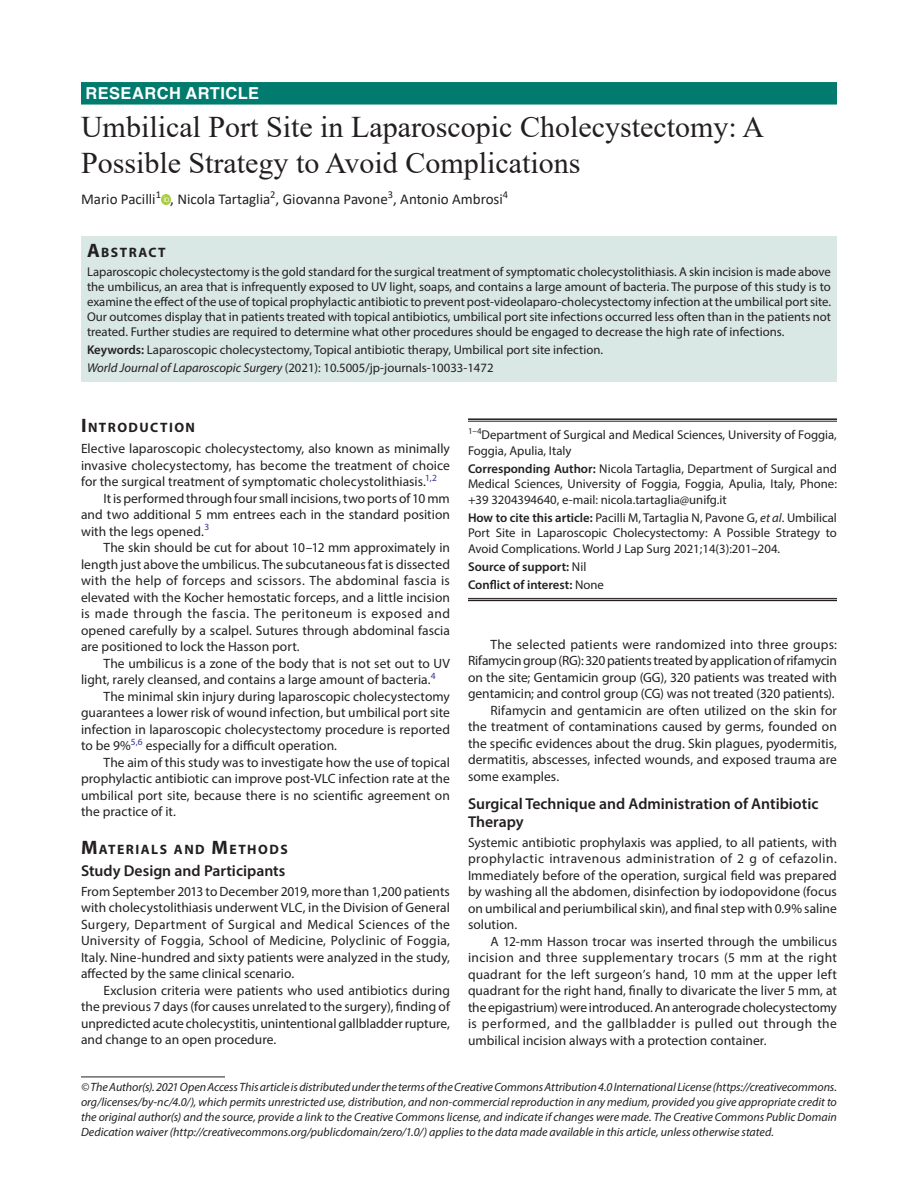
<style>
.page{position:relative;width:918px;height:1188px;background:#fff}
.page>*{position:absolute;margin:0;border:0;box-sizing:border-box;transform-origin:0 0}
.t1{font:30px/36px "Times New Roman";color:#231f20}
.ArticleType{font:700 16.5px "Helvetica LT Std";letter-spacing:.025em;color:#fff}
.Head-2{font:600 15.75px/18px "Myriad Pro";color:#231f20}
.Head-2-stk{font:600 15.75px "Myriad Pro";color:#231f20}
.AuthorName{font:15px "Calibri";color:#231f20}
.Head-1{font:700 13.65px "Myriad Pro";letter-spacing:.105em;color:#231f20}
.Head-1-first{font:700 13.65px "Myriad Pro";letter-spacing:.105em;color:#231f20}
.AbstractTitle{font:700 13.65px "Myriad Pro";letter-spacing:.105em;color:#231f20}
.Para-Indent{font:13.5px/16.5px "Myriad Pro";letter-spacing:.005em;color:#231f20;text-align:justify}
.Para-NoIndent{font:13.5px/16.5px "Myriad Pro";letter-spacing:.005em;color:#231f20;text-align:justify}
.Abstract-Para-normal{font:12.75px/15px "Myriad Pro";color:#231f20;text-align:justify}
.How_to_Cite{font:12.75px/15.3px "Myriad Pro";color:#231f20;text-align:justify}
.Corresponding_Author{font:12.75px/15.3px "Myriad Pro";color:#231f20;text-align:justify}
.Keywords{font:12.75px "Myriad Pro";color:#231f20}
.Affiliation-first{font:12.75px/15.3px "Myriad Pro";color:#231f20}
.JT_DOI{font:12.75px "Myriad Pro";color:#231f20}
.COI{font:600 12.75px "Myriad Pro";color:#231f20}
.Source{font:600 12.75px "Myriad Pro";color:#231f20}
.FootNote{font:italic 12px/15px "Myriad Pro";color:#231f20;text-align:justify}
.s1{font-size:19.5px}
.s2{font-weight:600}
.s3{font-style:italic}
.s4{font-weight:400}
</style>
<div class="page">
<div style="left:81px;top:82px;width:756px;height:23px;background:#007b6e"></div>
<div style="left:81px;top:236px;width:756px;height:26px;background:#d9e7e5"></div>
<div style="left:81px;top:261px;width:756px;height:84px;background:#d9e7e5"></div>
<div style="left:81px;top:339px;width:756px;height:24px;background:#d9e7e5"></div>
<div style="left:81px;top:357px;width:756px;height:24px;background:#d9e7e5"></div>
<svg style="left:161px;top:195px;width:9px;height:9px"></svg>
<hr style="left:81px;top:1077px;width:144px;height:1px;background:#231f20">
<hr style="left:468px;top:418px;width:369px;height:2px;background:#231f20">
<hr style="left:468px;top:421px;width:369px;height:1px;background:#231f20">
<hr style="left:468px;top:598px;width:369px;height:1px;background:#231f20">
<hr style="left:468px;top:600px;width:369px;height:1px;background:#231f20">
<p class="ArticleType" style="left:86px;top:83px;width:175px">RESEARCH ARTICLE</p>
<p class="t1" style="left:81px;top:108px;width:685px">Umbilical Port Site in Laparoscopic Cholecystectomy: A<br>Possible Strategy to Avoid Complications</p>
<p class="AuthorName" style="left:81px;top:189px;width:429px">Mario Pacilli<sup>1</sup> , Nicola Tartaglia<sup>2</sup>, Giovanna Pavone<sup>3</sup>, Antonio Ambrosi<sup>4</sup></p>
<p class="AbstractTitle" style="left:87px;top:243px;width:80px"><span class="s1">A</span>BSTRACT</p>
<p class="Abstract-Para-normal" style="left:87px;top:264px;width:746px">Laparoscopic cholecystectomy is the gold standard for the surgical treatment of symptomatic cholecystolithiasis. A skin incision is made above the umbilicus, an area that is infrequently exposed to UV light, soaps, and contains a large amount of bacteria. The purpose of this study is to examine the effect of the use of topical prophylactic antibiotic to prevent post-videolaparo-cholecystectomy infection at the umbilical port site.<br>Our outcomes display that in patients treated with topical antibiotics, umbilical port site infections occurred less often than in the patients not treated. Further studies are required to determine what other procedures should be engaged to decrease the high rate of infections.</p>
<p class="Keywords" style="left:87px;top:342px;width:518px"><span class="s2">Keywords:</span> Laparoscopic cholecystectomy, Topical antibiotic therapy, Umbilical port site infection.</p>
<p class="JT_DOI" style="left:87px;top:360px;width:408px"><span class="s3">World Journal of Laparoscopic Surgery</span> (2021): 10.5005/jp-journals-10033-1472</p>
<p class="Head-1-first" style="left:81px;top:419px;width:116px"><span class="s1">I</span>NTRODUCTION</p>
<p class="Para-NoIndent" style="left:81px;top:440px;width:371px">Elective laparoscopic cholecystectomy, also known as minimally invasive cholecystectomy, has become the treatment of choice for the surgical treatment of symptomatic cholecystolithiasis.<sup>1,2</sup></p>
<p class="Para-Indent" style="left:81px;top:490px;width:371px;text-indent:22px">It is performed through four small incisions, two ports of 10 mm and two additional 5 mm entrees each in the standard position with the legs opened.<sup>3</sup></p>
<p class="Para-Indent" style="left:81px;top:539px;width:371px;text-indent:22px">The skin should be cut for about 10–12 mm approximately in length just above the umbilicus. The subcutaneous fat is dissected with the help of forceps and scissors. The abdominal fascia is elevated with the Kocher hemostatic forceps, and a little incision is made through the fascia. The peritoneum is exposed and opened carefully by a scalpel. Sutures through abdominal fascia are positioned to lock the Hasson port.</p>
<p class="Para-Indent" style="left:81px;top:655px;width:371px;text-indent:22px">The umbilicus is a zone of the body that is not set out to UV light, rarely cleansed, and contains a large amount of bacteria.<sup>4</sup></p>
<p class="Para-Indent" style="left:81px;top:688px;width:371px;text-indent:22px">The minimal skin injury during laparoscopic cholecystectomy guarantees a lower risk of wound infection, but umbilical port site infection in laparoscopic cholecystectomy procedure is reported to be 9%<sup>5,6</sup> especially for a difficult operation.</p>
<p class="Para-Indent" style="left:81px;top:754px;width:371px;text-indent:22px">The aim of this study was to investigate how the use of topical prophylactic antibiotic can improve post-VLC infection rate at the umbilical port site, because there is no scientific agreement on the practice of it.</p>
<p class="Head-1" style="left:81px;top:840px;width:208px"><span class="s1">M</span>ATERIALS AND <span class="s1">M</span>ETHODS</p>
<p class="Head-2-stk" style="left:81px;top:861px;width:206px">Study Design and Participants</p>
<p class="Para-NoIndent" style="left:81px;top:883px;width:371px">From September 2013 to December 2019, more than 1,200 patients with cholecystolithiasis underwent VLC, in the Division of General Surgery, Department of Surgical and Medical Sciences of the University of Foggia, School of Medicine, Polyclinic of Foggia, Italy. Nine-hundred and sixty patients were analyzed in the study, affected by the same clinical scenario.</p>
<p class="Para-Indent" style="left:81px;top:982px;width:371px;text-indent:22px">Exclusion criteria were patients who used antibiotics during the previous 7 days (for causes unrelated to the surgery), finding of unpredicted acute cholecystitis, unintentional gallbladder rupture, and change to an open procedure.</p>
<p class="FootNote" style="left:81px;top:1079px;width:758px">© The Author(s). 2021 Open Access This article is distributed under the terms of the Creative Commons Attribution 4.0 International License (https://creativecommons. org/licenses/by-nc/4.0/), which permits unrestricted use, distribution, and non-commercial reproduction in any medium, provided you give appropriate credit to the original author(s) and the source, provide a link to the Creative Commons license, and indicate if changes were made. The Creative Commons Public Domain Dedication waiver (http://creativecommons.org/publicdomain/zero/1.0/) applies to the data made available in this article, unless otherwise stated.</p>
<p class="Affiliation-first" style="left:468px;top:427px;width:370px"><sup>1–4</sup>Department of Surgical and Medical Sciences, University of Foggia,<br>Foggia, Apulia, Italy</p>
<p class="Corresponding_Author" style="left:468px;top:461px;width:371px"><span class="s2">Corresponding Author:</span> Nicola Tartaglia, Department of Surgical and Medical Sciences, University of Foggia, Foggia, Apulia, Italy, Phone: +39 3204394640, e-mail: nicola.tartaglia@unifg.it</p>
<p class="How_to_Cite" style="left:468px;top:510px;width:371px"><span class="s2">How to cite this article:</span> Pacilli M, Tartaglia N, Pavone G, <span class="s3">et al</span>. Umbilical Port Site in Laparoscopic Cholecystectomy: A Possible Strategy to Avoid Complications. World J Lap Surg 2021;14(3):201–204.</p>
<p class="Source" style="left:468px;top:558px;width:120px">Source of support: <span class="s4">Nil</span></p>
<p class="COI" style="left:468px;top:577px;width:137px">Conflict of interest: <span class="s4">None</span></p>
<p class="Para-Indent" style="left:468px;top:636px;width:371px;text-indent:22px">The selected patients were randomized into three groups:<br>Rifamycin group (RG): 320 patients treated by application of rifamycin on the site; Gentamicin group (GG), 320 patients was treated with gentamicin; and control group (CG) was not treated (320 patients).</p>
<p class="Para-Indent" style="left:468px;top:702px;width:371px;text-indent:22px">Rifamycin and gentamicin are often utilized on the skin for the treatment of contaminations caused by germs, founded on the specific evidences about the drug. Skin plagues, pyodermitis, dermatitis, abscesses, infected wounds, and exposed trauma are some examples.</p>
<p class="Head-2" style="left:468px;top:795px;width:352px">Surgical Technique and Administration of Antibiotic<br>Therapy</p>
<p class="Para-NoIndent" style="left:468px;top:834px;width:371px">Systemic antibiotic prophylaxis was applied, to all patients, with prophylactic intravenous administration of 2 g of cefazolin.<br>Immediately before of the operation, surgical field was prepared by washing all the abdomen, disinfection by iodopovidone (focus on umbilical and periumbilical skin), and final step with 0.9% saline solution.</p>
<p class="Para-Indent" style="left:468px;top:933px;width:371px;text-indent:22px">A 12-mm Hasson trocar was inserted through the umbilicus incision and three supplementary trocars (5 mm at the right quadrant for the left surgeon’s hand, 10 mm at the upper left quadrant for the right hand, finally to divaricate the liver 5 mm, at the epigastrium) were introduced. An anterograde cholecystectomy is performed, and the gallbladder is pulled out through the umbilical incision always with a protection container.</p>
</div>
